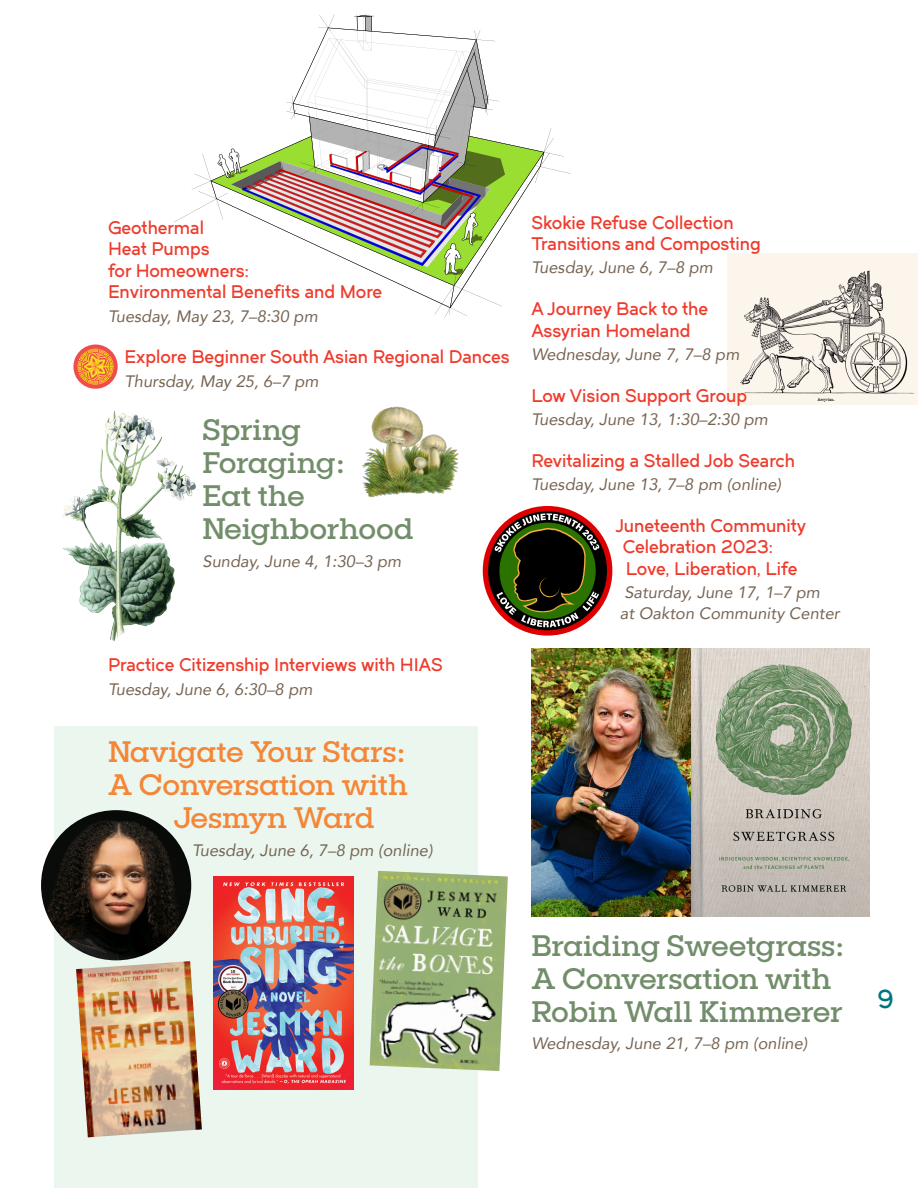
<style>
.page{position:relative;width:918px;height:1188px;background:#fff}
.page>*{position:absolute;margin:0;border:0;box-sizing:border-box;transform-origin:0 0}
.Program_Title_FEATUR{font:30px/33px "Publica Slab";letter-spacing:-.01em;color:#728d6a}
.Program_Title_FEATUR-2{font:30px "Publica Slab";letter-spacing:-.015em;color:#f58638}
.t1{font:25.5px "Dual 600";color:#007580}
.Program_Title{font:18px/21.6px "Dual 600";color:#ef3b2c}
.Time___Date{font:italic 16.5px/21px "Avenir";color:#776453}
</style>
<div class="page">
<img style="left:728px;top:253px;width:190px;height:151px">
<img style="left:62px;top:410px;width:134px;height:232px">
<div style="left:54px;top:726px;width:423px;height:462px;background:#eaf6ee"></div>
<svg style="left:73px;top:345px;width:45px;height:44px"></svg>
<svg style="left:77px;top:348px;width:37px;height:37px"></svg>
<img style="left:76px;top:961px;width:126px;height:176px">
<img style="left:370px;top:871px;width:138px;height:200px">
<img style="left:531px;top:649px;width:339px;height:268px">
<svg style="left:211px;top:15px;width:333px;height:293px"></svg>
<svg style="left:217px;top:16px;width:288px;height:259px"></svg>
<img style="left:214px;top:876px;width:139px;height:213px">
<img style="left:41px;top:810px;width:150px;height:150px;border-radius:75px">
<div style="left:483px;top:506px;width:129px;height:130px;background:#de0000;border-radius:50%"></div>
<svg style="left:488px;top:511px;width:119px;height:119px"></svg>
<img style="left:362px;top:406px;width:97px;height:92px">
<p class="Program_Title" style="left:108px;top:216px;width:276px">Geothermal<br>Heat Pumps<br>for Homeowners:<br>Environmental Benefits and More</p>
<p class="Time___Date" style="left:108px;top:305px;width:211px">Tuesday, May 23, 7–8:30 pm</p>
<p class="Program_Title" style="left:125px;top:346px;width:387px">Explore Beginner South Asian Regional Dances</p>
<p class="Time___Date" style="left:125px;top:370px;width:196px">Thursday, May 25, 6–7 pm</p>
<p class="Program_Title_FEATUR" style="left:202px;top:412px;width:213px">Spring<br>Foraging:<br>Eat the<br>Neighborhood</p>
<p class="Time___Date" style="left:202px;top:550px;width:200px">Sunday, June 4, 1:30–3 pm</p>
<p class="Program_Title" style="left:108px;top:654px;width:336px">Practice Citizenship Interviews with HIAS</p>
<p class="Time___Date" style="left:108px;top:678px;width:206px">Tuesday, June 6, 6:30–8 pm</p>
<p class="Program_Title_FEATUR-2" style="left:108px;top:733px;width:299px">Navigate Your Stars:</p>
<p class="Program_Title_FEATUR-2" style="left:108px;top:766px;width:301px">A Conversation with</p>
<p class="Program_Title_FEATUR-2" style="left:174px;top:799px;width:202px">Jesmyn Ward</p>
<p class="Time___Date" style="left:192px;top:839px;width:242px">Tuesday, June 6, 7–8 pm (online)</p>
<p class="Program_Title" style="left:531px;top:211px;width:231px">Skokie Refuse Collection<br>Transitions and Composting</p>
<p class="Time___Date" style="left:531px;top:257px;width:183px">Tuesday, June 6, 7–8 pm</p>
<p class="Program_Title" style="left:531px;top:298px;width:178px">A Journey Back to the<br>Assyrian Homeland</p>
<p class="Time___Date" style="left:531px;top:344px;width:210px">Wednesday, June 7, 7–8 pm</p>
<p class="Program_Title" style="left:531px;top:384px;width:217px">Low Vision Support Group</p>
<p class="Time___Date" style="left:531px;top:409px;width:238px">Tuesday, June 13, 1:30–2:30 pm</p>
<p class="Program_Title" style="left:531px;top:449px;width:265px">Revitalizing a Stalled Job Search</p>
<p class="Time___Date" style="left:531px;top:474px;width:251px">Tuesday, June 13, 7–8 pm (online)</p>
<p class="Program_Title" style="left:623px;top:514px;width:185px;text-indent:-8px">Juneteenth Community<br>Celebration 2023:<br>Love, Liberation, Life</p>
<p class="Time___Date" style="left:620px;top:582px;width:221px">Saturday, June 17, 1–7 pm<br>at Oakton Community Center</p>
<p class="Program_Title_FEATUR" style="left:531px;top:928px;width:315px">Braiding Sweetgrass:<br>A Conversation with<br>Robin Wall Kimmerer</p>
<p class="Time___Date" style="left:531px;top:1033px;width:278px">Wednesday, June 21, 7–8 pm (online)</p>
<h2 class="t1" style="left:878px;top:983px;width:18px">9</h2>
</div>
